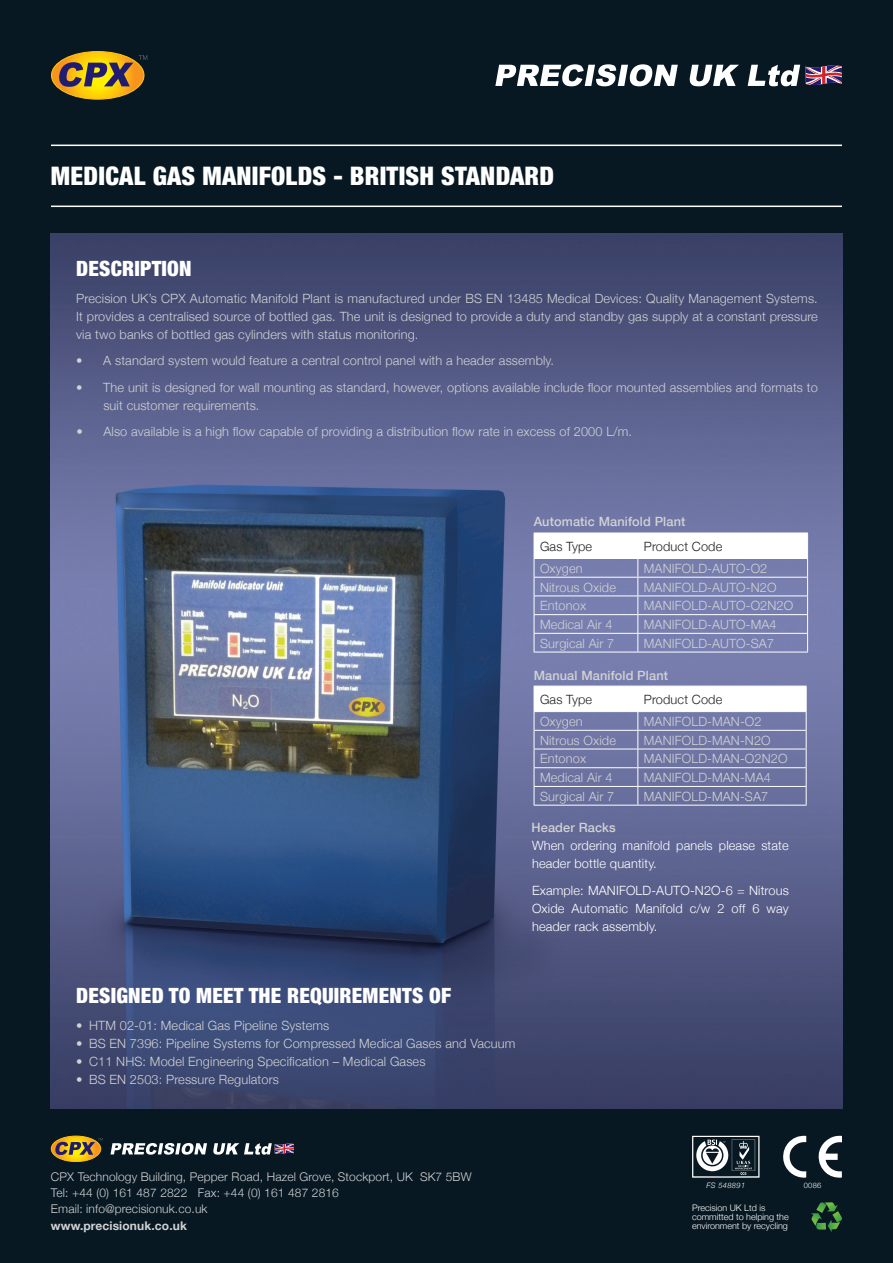
<style>
.page{position:relative;width:893px;height:1263px;background:#071822}
.page>*{position:absolute;margin:0;border:0;box-sizing:border-box;transform-origin:0 0}
.t1{font:900 condensed 25.5px "Helvetica Neue";letter-spacing:.01em;color:#fff}
.t2{font:900 condensed 21px "Helvetica Neue";letter-spacing:.01em;color:#fff}
.t3{font:300 12.75px/18px "Helvetica Neue";letter-spacing:.01em;color:#d1d2d4;text-align:justify}
.t4{font:300 12.75px/18px "Helvetica Neue";letter-spacing:.01em;color:#fff}
.t5{font:500 12.75px "Helvetica Neue";letter-spacing:.01em;color:#d1d2d4}
.t6{font:300 12.75px "Helvetica Neue";letter-spacing:.01em;color:#231f20}
.t7{font:300 12px/16.2px "Helvetica Neue";letter-spacing:.01em;color:#d1d2d4}
.t8{font:700 12px "Helvetica Neue";letter-spacing:.01em;color:#d1d2d4}
.t9{font:300 9px/9px "Helvetica Neue";color:#fff}
.t10{font:italic 300 7.5px "Helvetica Neue";letter-spacing:.05em;color:#fff}
.t11{font:300 7.5px "Helvetica Neue";color:#fff}
</style>
<div class="page">
<hr style="left:51px;top:206px;width:791px;height:1px;background:#fff">
<hr style="left:51px;top:145px;width:791px;height:1px;background:#fff">
<svg style="left:52px;top:52px;width:95px;height:47px"></svg>
<svg style="left:692px;top:1136px;width:67px;height:41px"></svg>
<svg style="left:783px;top:1136px;width:23px;height:41px"></svg>
<svg style="left:818px;top:1136px;width:24px;height:41px"></svg>
<svg style="left:495px;top:64px;width:183px;height:22px"></svg>
<svg style="left:690px;top:65px;width:49px;height:21px"></svg>
<svg style="left:748px;top:64px;width:94px;height:22px"></svg>
<svg style="left:827px;top:78px;width:11px;height:5px"></svg>
<div style="left:51px;top:1136px;width:50px;height:26px;border:1px solid #fec210;border-radius:50%"></div>
<svg style="left:51px;top:1136px;width:52px;height:25px"></svg>
<svg style="left:111px;top:1143px;width:96px;height:11px"></svg>
<svg style="left:213px;top:1143px;width:81px;height:11px"></svg>
<svg style="left:811px;top:1202px;width:31px;height:30px"></svg>
<img style="left:51px;top:234px;width:791px;height:874px">
<svg style="left:534px;top:533px;width:274px;height:119px"></svg>
<hr style="left:534px;top:652px;width:104px;height:1px;background:#fff">
<hr style="left:638px;top:652px;width:101px;height:1px;background:#fff">
<hr style="left:739px;top:652px;width:69px;height:1px;background:#fff">
<svg style="left:534px;top:686px;width:273px;height:119px"></svg>
<hr style="left:534px;top:805px;width:104px;height:1px;background:#fff">
<hr style="left:638px;top:805px;width:101px;height:1px;background:#fff">
<hr style="left:739px;top:805px;width:67px;height:1px;background:#fff">
<h1 class="t1" style="left:51px;top:155px;width:504px">MEDICAL GAS MANIFOLDS - BRITISH STANDARD</h1>
<h2 class="t2" style="left:76px;top:251px;width:117px">DESCRIPTION</h2>
<p class="t3" style="left:76px;top:288px;width:743px">Precision UK’s CPX Automatic Manifold Plant is manufactured under BS EN 13485 Medical Devices: Quality Management Systems.<br>It provides a centralised source of bottled gas. The unit is designed to provide a duty and standby gas supply at a constant pressure via two banks of bottled gas cylinders with status monitoring.</p>
<p class="t3" style="left:76px;top:351px;width:479px">• A standard system would feature a central control panel with a header assembly.</p>
<p class="t3" style="left:103px;top:377px;width:716px;text-indent:-27px">• The unit is designed for wall mounting as standard, however, options available include floor mounted assemblies and formats to suit customer requirements.</p>
<p class="t3" style="left:76px;top:422px;width:557px">• Also available is a high flow capable of providing a distribution flow rate in excess of 2000 L/m.</p>
<p class="t5" style="left:534px;top:511px;width:153px">Automatic Manifold Plant</p>
<p class="t6" style="left:540px;top:536px;width:54px">Gas Type</p>
<p class="t6" style="left:644px;top:536px;width:80px">Product Code</p>
<p class="t3" style="left:540px;top:559px;width:44px">Oxygen</p>
<p class="t3" style="left:644px;top:559px;width:125px">MANIFOLD-AUTO-O2</p>
<p class="t3" style="left:540px;top:577px;width:77px">Nitrous Oxide</p>
<p class="t3" style="left:644px;top:577px;width:134px">MANIFOLD-AUTO-N2O</p>
<p class="t3" style="left:540px;top:596px;width:48px">Entonox</p>
<p class="t3" style="left:644px;top:596px;width:151px">MANIFOLD-AUTO-O2N2O</p>
<p class="t3" style="left:540px;top:615px;width:74px">Medical Air 4</p>
<p class="t3" style="left:644px;top:615px;width:134px">MANIFOLD-AUTO-MA4</p>
<p class="t3" style="left:540px;top:633px;width:76px">Surgical Air 7</p>
<p class="t3" style="left:644px;top:633px;width:132px">MANIFOLD-AUTO-SA7</p>
<p class="t5" style="left:534px;top:665px;width:136px">Manual Manifold Plant</p>
<p class="t6" style="left:540px;top:689px;width:54px">Gas Type</p>
<p class="t6" style="left:644px;top:689px;width:80px">Product Code</p>
<p class="t3" style="left:540px;top:712px;width:44px">Oxygen</p>
<p class="t3" style="left:644px;top:712px;width:119px">MANIFOLD-MAN-O2</p>
<p class="t3" style="left:540px;top:730px;width:77px">Nitrous Oxide</p>
<p class="t3" style="left:644px;top:730px;width:128px">MANIFOLD-MAN-N2O</p>
<p class="t3" style="left:540px;top:749px;width:48px">Entonox</p>
<p class="t3" style="left:644px;top:749px;width:145px">MANIFOLD-MAN-O2N2O</p>
<p class="t3" style="left:540px;top:768px;width:74px">Medical Air 4</p>
<p class="t3" style="left:644px;top:768px;width:129px">MANIFOLD-MAN-MA4</p>
<p class="t3" style="left:540px;top:786px;width:76px">Surgical Air 7</p>
<p class="t3" style="left:644px;top:786px;width:126px">MANIFOLD-MAN-SA7</p>
<p class="t5" style="left:531px;top:817px;width:86px">Header Racks</p>
<p class="t4" style="left:532px;top:836px;width:258px">When ordering manifold panels please state header bottle quantity.</p>
<p class="t4" style="left:532px;top:880px;width:258px;text-align:justify">Example: MANIFOLD-AUTO-N2O-6 = Nitrous Oxide Automatic Manifold c/w 2 off 6 way header rack assembly.</p>
<h2 class="t2" style="left:76px;top:978px;width:376px">DESIGNED TO MEET THE REQUIREMENTS OF</h2>
<p class="t3" style="left:76px;top:1016px;width:255px">• HTM 02-01: Medical Gas Pipeline Systems</p>
<p class="t3" style="left:76px;top:1034px;width:441px">• BS EN 7396: Pipeline Systems for Compressed Medical Gases and Vacuum</p>
<p class="t3" style="left:76px;top:1052px;width:351px">• C11 NHS: Model Engineering Specification – Medical Gases</p>
<p class="t3" style="left:76px;top:1070px;width:204px">• BS EN 2503: Pressure Regulators</p>
<p class="t7" style="left:51px;top:1168px;width:422px">CPX Technology Building, Pepper Road, Hazel Grove, Stockport, UK SK7 5BW<br>Tel: +44 (0) 161 487 2822 Fax: +44 (0) 161 487 2816<br>Email: info@precisionuk.co.uk</p>
<p class="t8" style="left:51px;top:1214px;width:137px">www.precisionuk.co.uk</p>
<p class="t10" style="left:706px;top:1179px;width:40px">FS 548891</p>
<p class="t9" style="left:692px;top:1203px;width:98px">Precision UK Ltd is committed to helping the environment by recycling</p>
<p class="t11" style="left:804px;top:1179px;width:19px">0086</p>
</div>
